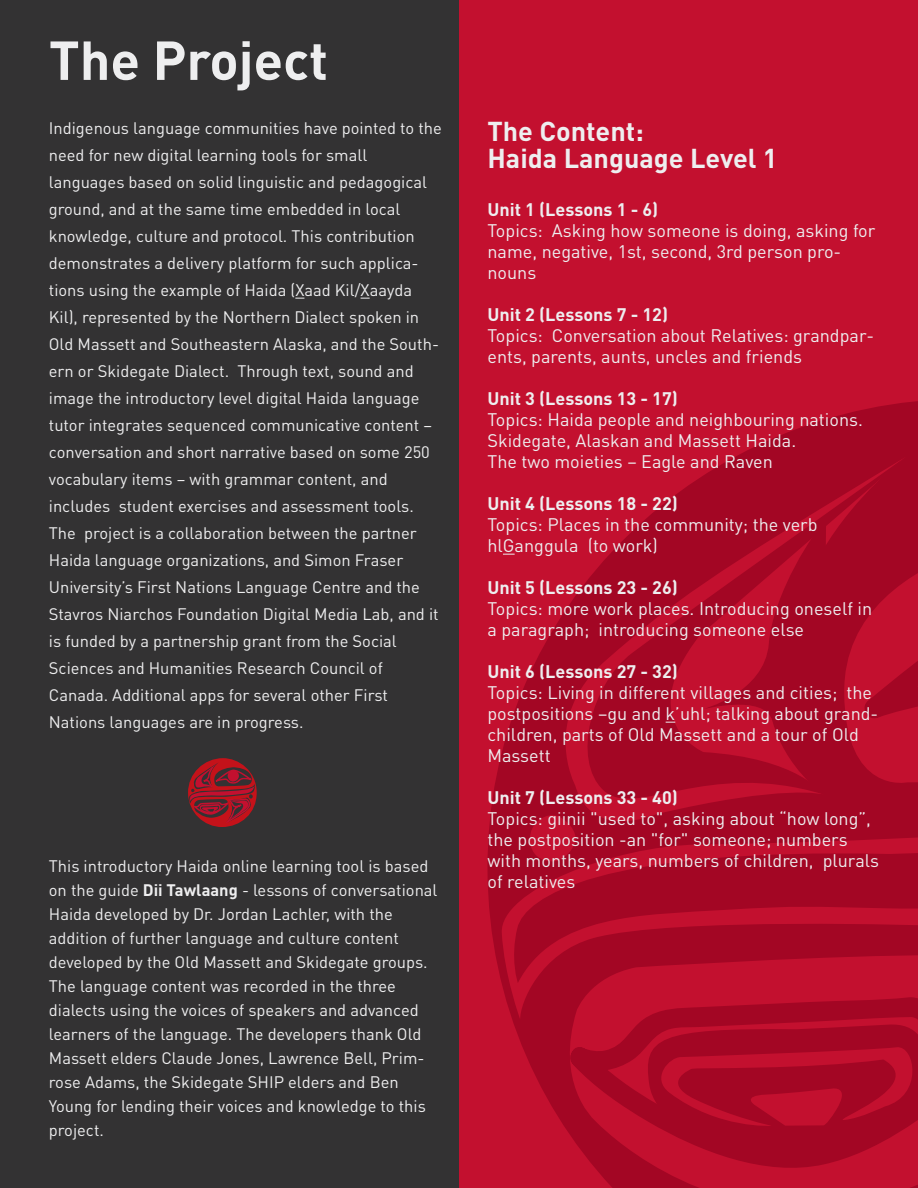
<style>
.page{position:relative;width:918px;height:1188px;background:#333233}
.page>*{position:absolute;margin:0;border:0;box-sizing:border-box;transform-origin:0 0}
.t1{font:700 54px "DIN Pro";color:#eeeeef}
.t2{font:700 27px/27px "DIN Pro";color:#eeeeef}
.t3{font:18px/21px "DIN Pro";color:#eeeeef}
.t4{font:700 18px "DIN Pro";color:#eeeeef}
.t5{font:16.5px/27px "DIN Pro";color:#eeeeef}
.s1{font-weight:700}
</style>
<div class="page">
<svg style="left:188px;top:758px;width:69px;height:69px"></svg>
<div style="left:460px;top:0;width:458px;height:1188px;background:#c3102f"></div>
<svg style="left:487px;top:401px;width:431px;height:787px;fill:#a30624"></svg>
<svg style="left:503px;top:554px;width:12px;height:1px"></svg>
<h1 class="t1" style="left:49px;top:24px;width:281px">The Project</h1>
<p class="t5" style="left:49px;top:114px;width:395px">Indigenous language communities have pointed to the need for new digital learning tools for small languages based on solid linguistic and pedagogical ground, and at the same time embedded in local knowledge, culture and protocol. This contribution demonstrates a delivery platform for such applica&shy;tions using the example of Haida (Xaad Kil/Xaayda Kil), represented by the Northern Dialect spoken in Old Massett and Southeastern Alaska, and the South&shy;ern or Skidegate Dialect. Through text, sound and image the introductory level digital Haida language tutor integrates sequenced communicative content – conversation and short narrative based on some 250 vocabulary items – with grammar content, and includes student exercises and assessment tools.<br>The project is a collaboration between the partner Haida language organizations, and Simon Fraser University’s First Nations Language Centre and the Stavros Niarchos Foundation Digital Media Lab, and it is funded by a partnership grant from the Social Sciences and Humanities Research Council of Canada. Additional apps for several other First Nations languages are in progress.</p>
<p class="t5" style="left:49px;top:853px;width:390px;line-height:24px">This introductory Haida online learning tool is based on the guide <span class="s1">Dii Tawlaang</span> - lessons of conversational Haida developed by Dr. Jordan Lachler, with the addition of further language and culture content developed by the Old Massett and Skidegate groups.<br>The language content was recorded in the three dialects using the voices of speakers and advanced learners of the language. The developers thank Old Massett elders Claude Jones, Lawrence Bell, Prim&shy;rose Adams, the Skidegate SHIP elders and Ben Young for lending their voices and knowledge to this project.</p>
<h2 class="t2" style="left:488px;top:116px;width:292px">The Content:<br>Haida Language Level 1</h2>
<p class="t4" style="left:488px;top:197px;width:172px">Unit 1 (Lessons 1 - 6)</p>
<p class="t3" style="left:488px;top:219px;width:389px">Topics: Asking how someone is doing, asking for name, negative, 1st, second, 3rd person pro&shy;nouns</p>
<p class="t4" style="left:488px;top:302px;width:182px">Unit 2 (Lessons 7 - 12)</p>
<p class="t3" style="left:488px;top:324px;width:388px">Topics: Conversation about Relatives: grandpar&shy;ents, parents, aunts, uncles and friends</p>
<p class="t4" style="left:488px;top:386px;width:192px">Unit 3 (Lessons 13 - 17)</p>
<p class="t3" style="left:488px;top:408px;width:377px">Topics: Haida people and neighbouring nations.<br>Skidegate, Alaskan and Massett Haida.<br>The two moieties – Eagle and Raven</p>
<p class="t4" style="left:488px;top:491px;width:192px">Unit 4 (Lessons 18 - 22)</p>
<p class="t3" style="left:488px;top:513px;width:332px">Topics: Places in the community; the verb hlGanggula (to work)</p>
<p class="t4" style="left:488px;top:575px;width:192px">Unit 5 (Lessons 23 - 26)</p>
<p class="t3" style="left:488px;top:597px;width:386px">Topics: more work places. Introducing oneself in a paragraph; introducing someone else</p>
<p class="t4" style="left:488px;top:659px;width:192px">Unit 6 (Lessons 27 - 32)</p>
<p class="t3" style="left:488px;top:681px;width:392px">Topics: Living in different villages and cities; the postpositions –gu and k’uhl; talking about grand&shy;children, parts of Old Massett and a tour of Old Massett</p>
<p class="t4" style="left:488px;top:785px;width:192px">Unit 7 (Lessons 33 - 40)</p>
<p class="t3" style="left:488px;top:807px;width:393px">Topics: giinii "used to", asking about “how long”, the postposition -an "for" someone; numbers with months, years, numbers of children, plurals of relatives</p>
</div>
